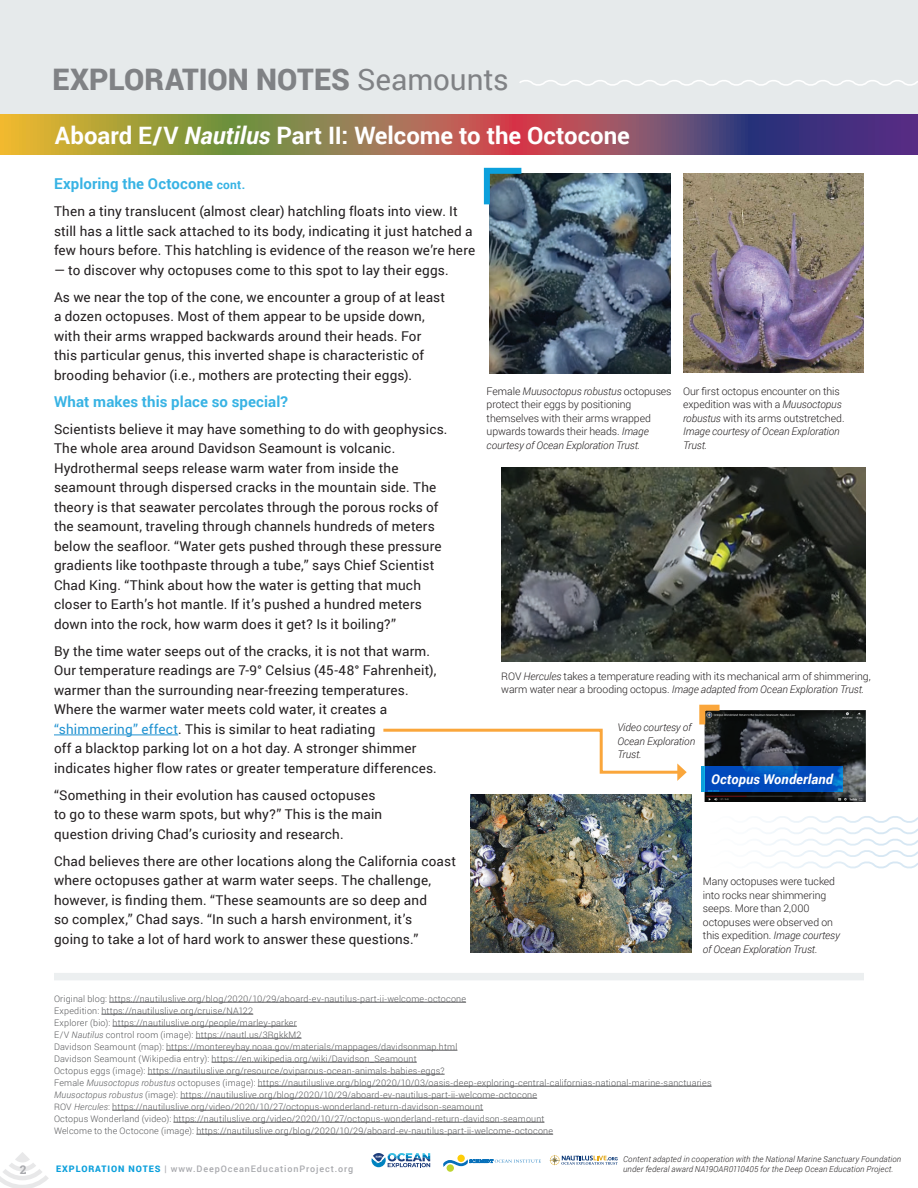
<style>
.page{position:relative;width:918px;height:1188px;background:#fff}
.page>*{position:absolute;margin:0;border:0;box-sizing:border-box;transform-origin:0 0}
.Body_copy{font:900 29.7px "Roboto";color:#808285}
.t1{font:700 24px "Roboto";color:#fff}
.Body_Copy{font:700 15px "Roboto";letter-spacing:.01em;color:#38b3e4}
.Body_Copy-2{font:13.5px/19.5px "Roboto";letter-spacing:.01em;color:#231f20}
.Body_Copy-3{font:italic 700 13.5px "Roboto";letter-spacing:.015em;color:#fff}
.t2{font:12px "Roboto Slab";color:#a8a9ad}
.Photo_captions{font:300 10.5px/13.5px "Roboto";letter-spacing:-.005em;color:#231f20}
.Photo_captions-2{font:italic 300 10.5px/13.5px "Roboto";letter-spacing:-.005em;color:#231f20}
.Photo_captions-3{font:300 9px "Roboto";letter-spacing:.02em;color:#57585a}
.t3{font:500 9px "Roboto";letter-spacing:.1em;color:#a8a9ad}
.Photo_sources{font:italic 300 8.25px/10.5px "Roboto";letter-spacing:.02em;color:#231f20}
.s1{font-weight:400}
.s2{font-style:italic}
.s3{font-size:12px}
.s4{color:#2092d1}
.s5{font-weight:900;color:#0ca0dc}
</style>
<div class="page">
<hr style="left:54px;top:735px;width:124px;height:1px;background:#2092d1">
<div style="left:0;top:0;width:918px;height:114px;background:#e6eaeb"></div>
<svg style="left:0;top:114px;width:918px;height:41px;background:#8d6958"></svg>
<svg style="left:0;top:1152px;width:49px;height:36px"></svg>
<img style="left:489px;top:173px;width:181px;height:201px">
<svg style="left:483px;top:167px;width:44px;height:43px;background:#528199"></svg>
<div style="left:54px;top:973px;width:810px;height:7px;background:#eceff0"></div>
<svg style="left:549px;top:1155px;width:69px;height:11px"></svg>
<div style="left:447px;top:1164px;width:7px;height:8px;background:#bfd430;border-radius:50%"></div>
<div style="left:457px;top:1155px;width:8px;height:7px;background:#fecd08;border-radius:50%"></div>
<svg style="left:443px;top:1157px;width:98px;height:12px"></svg>
<svg style="left:372px;top:1153px;width:58px;height:14px"></svg>
<svg style="left:519px;top:80px;width:399px;height:6px"></svg>
<hr style="left:109px;top:1002px;width:357px;height:1px;background:#57585a">
<hr style="left:101px;top:1014px;width:152px;height:1px;background:#57585a">
<hr style="left:113px;top:1026px;width:184px;height:1px;background:#57585a">
<hr style="left:196px;top:1038px;width:106px;height:1px;background:#57585a">
<hr style="left:166px;top:1050px;width:291px;height:1px;background:#57585a">
<hr style="left:212px;top:1062px;width:205px;height:1px;background:#57585a">
<hr style="left:148px;top:1074px;width:297px;height:1px;background:#57585a">
<hr style="left:258px;top:1086px;width:454px;height:1px;background:#57585a">
<hr style="left:180px;top:1098px;width:357px;height:1px;background:#57585a">
<hr style="left:112px;top:1110px;width:371px;height:1px;background:#57585a">
<hr style="left:173px;top:1122px;width:371px;height:1px;background:#57585a">
<hr style="left:196px;top:1134px;width:357px;height:1px;background:#57585a">
<img style="left:683px;top:173px;width:181px;height:199px">
<img style="left:704px;top:711px;width:162px;height:90px">
<svg style="left:701px;top:766px;width:142px;height:25px;background:#0153c0"></svg>
<svg style="left:699px;top:704px;width:27px;height:26px"></svg>
<img style="left:471px;top:795px;width:220px;height:158px">
<svg style="left:383px;top:728px;width:304px;height:53px"></svg>
<svg style="left:674px;top:814px;width:244px;height:56px"></svg>
<img style="left:501px;top:467px;width:364px;height:195px">
<p class="Body_copy" style="left:52px;top:59px;width:458px">EXPLORATION NOTES <span class="s1">Seamounts</span></p>
<p class="t1" style="left:55px;top:119px;width:576px">Aboard E/V <span class="s2">Nautilus</span> Part II: Welcome to the Octocone</p>
<p class="Body_Copy" style="left:54px;top:174px;width:193px">Exploring the Octocone <span class="s3">cont.</span></p>
<p class="Body_Copy-2" style="left:54px;top:201px;width:423px">Then a tiny translucent (almost clear) hatchling floats into view. It still has a little sack attached to its body, indicating it just hatched a few hours before. This hatchling is evidence of the reason we’re here</p>
<p class="Body_Copy-2" style="left:54px;top:260px;width:396px">— to discover why octopuses come to this spot to lay their eggs.</p>
<p class="Body_Copy-2" style="left:54px;top:287px;width:393px">As we near the top of the cone, we encounter a group of at least a dozen octopuses. Most of them appear to be upside down, with their arms wrapped backwards around their heads. For this particular genus, this inverted shape is characteristic of brooding behavior (i.e., mothers are protecting their eggs).</p>
<p class="Body_Copy" style="left:54px;top:391px;width:236px">What makes this place so special?</p>
<p class="Body_Copy-2" style="left:54px;top:419px;width:395px">Scientists believe it may have something to do with geophysics.<br>The whole area around Davidson Seamount is volcanic.<br>Hydrothermal seeps release warm water from inside the seamount through dispersed cracks in the mountain side. The theory is that seawater percolates through the porous rocks of the seamount, traveling through channels hundreds of meters below the seafloor. “Water gets pushed through these pressure gradients like toothpaste through a tube,” says Chief Scientist Chad King. “Think about how the water is getting that much closer to Earth’s hot mantle. If it’s pushed a hundred meters down into the rock, how warm does it get? Is it boiling?”</p>
<p class="Body_Copy-2" style="left:54px;top:641px;width:384px">By the time water seeps out of the cracks, it is not that warm.<br>Our temperature readings are 7-9° Celsius (45-48° Fahrenheit), warmer than the surrounding near-freezing temperatures.<br>Where the warmer water meets cold water, it creates a <span class="s4">“shimmering” effect</span>. This is similar to heat radiating<br>off a blacktop parking lot on a hot day. A stronger shimmer indicates higher flow rates or greater temperature differences.</p>
<p class="Body_Copy-2" style="left:54px;top:785px;width:330px">“Something in their evolution has caused octopuses to go to these warm spots, but why?” This is the main question driving Chad’s curiosity and research.</p>
<p class="Body_Copy-2" style="left:54px;top:851px;width:404px">Chad believes there are other locations along the California coast where octopuses gather at warm water seeps. The challenge, however, is finding them. “These seamounts are so deep and<br>so complex,” Chad says. “In such a harsh environment, it’s<br>going to take a lot of hard work to answer these questions.”</p>
<p class="Photo_captions" style="left:487px;top:384px;width:187px">Female <span class="s2">Muusoctopus robustus</span> octopuses protect their eggs by positioning themselves with their arms wrapped upwards towards their heads. <span class="s2">Image courtesy of Ocean Exploration Trust.</span></p>
<p class="Photo_captions" style="left:683px;top:384px;width:163px">Our first octopus encounter on this expedition was with a <span class="s2">Muusoctopus robustus</span> with its arms outstretched.<br><span class="s2">Image courtesy of Ocean Exploration<br>Trust.</span></p>
<p class="Photo_captions" style="left:501px;top:669px;width:371px">ROV <span class="s2">Hercules</span> takes a temperature reading with its mechanical arm of shimmering, warm water near a brooding octopus. <span class="s2">Image adapted from Ocean Exploration Trust.</span></p>
<p class="Photo_captions-2" style="left:617px;top:720px;width:79px">Video courtesy of<br>Ocean Exploration<br>Trust.</p>
<p class="Body_Copy-3" style="left:711px;top:770px;width:123px">Octopus Wonderland</p>
<p class="Photo_captions" style="left:703px;top:875px;width:139px">Many octopuses were tucked into rocks near shimmering seeps. More than 2,000 octopuses were observed on this expedition. <span class="s2">Image courtesy of Ocean Exploration Trust.</span></p>
<p class="Photo_captions-3" style="left:54px;top:992px;width:414px">Original blog: https://nautiluslive.org/blog/2020/10/29/aboard-ev-nautilus-part-ii-welcome-octocone</p>
<p class="Photo_captions-3" style="left:54px;top:1004px;width:201px">Expedition: https://nautiluslive.org/cruise/NA122</p>
<p class="Photo_captions-3" style="left:54px;top:1016px;width:244px">Explorer (bio): https://nautiluslive.org/people/marley-parker</p>
<p class="Photo_captions-3" style="left:54px;top:1028px;width:249px">E/V <span class="s2">Nautilus</span> control room (image): https://nautl.us/3RgkkM2</p>
<p class="Photo_captions-3" style="left:54px;top:1040px;width:405px">Davidson Seamount (map): https://montereybay.noaa.gov/materials/mappages/davidsonmap.html</p>
<p class="Photo_captions-3" style="left:54px;top:1052px;width:364px">Davidson Seamount (Wikipedia entry): https://en.wikipedia.org/wiki/Davidson_Seamount</p>
<p class="Photo_captions-3" style="left:54px;top:1064px;width:392px">Octopus eggs (image): https://nautiluslive.org/resource/oviparous-ocean-animals-babies-eggs?</p>
<p class="Photo_captions-3" style="left:54px;top:1076px;width:659px">Female <span class="s2">Muusoctopus robustus</span> octopuses (image): https://nautiluslive.org/blog/2020/10/03/oasis-deep-exploring-central-californias-national-marine-sanctuaries</p>
<p class="Photo_captions-3" style="left:54px;top:1088px;width:485px"><span class="s2">Muusoctopus robustus</span> (image): https://nautiluslive.org/blog/2020/10/29/aboard-ev-nautilus-part-ii-welcome-octocone</p>
<p class="Photo_captions-3" style="left:54px;top:1100px;width:431px">ROV <span class="s2">Hercules</span>: https://nautiluslive.org/video/2020/10/27/octopus-wonderland-return-davidson-seamount</p>
<p class="Photo_captions-3" style="left:54px;top:1112px;width:492px">Octopus Wonderland (video): https://nautiluslive.org/video/2020/10/27/octopus-wonderland-return-davidson-seamount</p>
<p class="Photo_captions-3" style="left:54px;top:1124px;width:501px">Welcome to the Octocone (image): https://nautiluslive.org/blog/2020/10/29/aboard-ev-nautilus-part-ii-welcome-octocone</p>
<p class="t2" style="left:20px;top:1161px;width:8px">2</p>
<p class="t3" style="left:56px;top:1162px;width:299px"><span class="s5">EXPLORATION NOTES</span> | www.DeepOceanEducationProject.org</p>
<p class="Photo_sources" style="left:623px;top:1153px;width:280px">Content adapted in cooperation with the National Marine Sanctuary Foundation under federal award NA19OAR0110405 for the Deep Ocean Education Project.</p>
</div>
